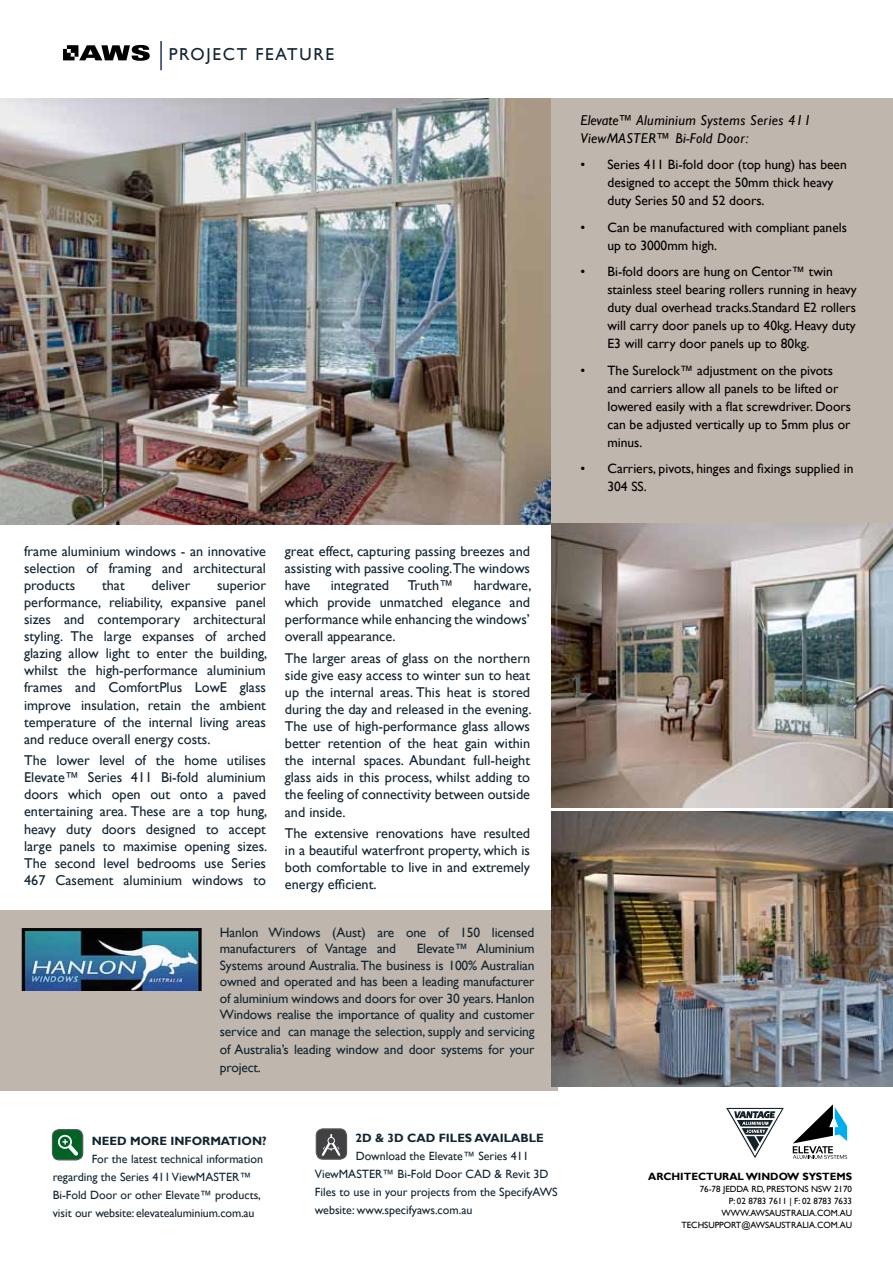
<style>
.page{position:relative;width:893px;height:1263px;background:#fff}
.page>*{position:absolute;margin:0;border:0;box-sizing:border-box;transform-origin:0 0}
.t1{font:17.25px "Gill Sans";color:#132531}
.t2{font:14.25px/17.1px "Gill Sans";color:#132531;text-align:justify}
.t3{font:italic 14.25px/18px "Gill Sans";letter-spacing:.025em;color:#000}
.t4{font:13.5px/18px "Gill Sans";color:#000}
.t5{font:13.5px/16.5px "Gill Sans";letter-spacing:-.01em;color:#132531}
.t6{font:12px/18px "Gill Sans";color:#132531}
.t7{font:700 12px "Gill Sans";color:#132531}
.t8{font:700 10.5px "Gill Sans";color:#000}
.t9{font:9px "Gill Sans";color:#000}
</style>
<div class="page">
<div style="left:0;top:910px;width:557px;height:180px;background:#bfb6ad"></div>
<svg style="left:63px;top:45px;width:87px;height:16px"></svg>
<hr style="left:160px;top:41px;width:2px;height:29px;background:#192c57">
<img style="left:0;top:98px;width:551px;height:426px">
<div style="left:551px;top:98px;width:342px;height:426px;background:#bfb6ad"></div>
<img style="left:551px;top:524px;width:342px;height:284px">
<div style="left:52px;top:1129px;width:31px;height:31px;background:#006225;border-radius:7px"></div>
<div style="left:52px;top:1129px;width:31px;height:31px;border:1px solid #58595b;border-radius:7px"></div>
<svg style="left:58px;top:1134px;width:20px;height:22px"></svg>
<div style="left:316px;top:1129px;width:31px;height:30px;background:#414042;border-radius:7px"></div>
<div style="left:316px;top:1128px;width:31px;height:32px;border:1px solid #58595b;border-radius:7px"></div>
<svg style="left:322px;top:1134px;width:18px;height:23px"></svg>
<div style="left:328px;top:1137px;width:7px;height:7px;border:1px solid #fff;border-radius:50%"></div>
<img style="left:551px;top:811px;width:342px;height:276px">
<svg style="left:793px;top:1104px;width:54px;height:55px"></svg>
<svg style="left:725px;top:1107px;width:59px;height:51px"></svg>
<img style="left:21px;top:928px;width:180px;height:62px">
<p class="t1" style="left:169px;top:44px;width:56px">PROJECT</p>
<p class="t1" style="left:255px;top:44px;width:12px">FEATURE</p>
<p class="t2" style="left:24px;top:542px;width:243px">frame aluminium windows - an innovative selection of framing and architectural products</p>
<p class="t2" style="left:102px;top:577px;width:24px">that</p>
<p class="t2" style="left:152px;top:577px;width:40px">deliver</p>
<p class="t2" style="left:24px;top:577px;width:245px;text-indent:193px">superior performance, reliability, expansive panel sizes and contemporary architectural styling. The large expanses of arched glazing allow light to enter the building, whilst the high-performance aluminium frames and ComfortPlus LowE glass improve insulation, retain the ambient temperature of the internal living areas and reduce overall energy costs.</p>
<p class="t2" style="left:24px;top:752px;width:245px">The lower level of the home utilises Elevate™ Series 411 Bi-fold aluminium doors which open out onto a paved entertaining area. These are a top hung, heavy duty doors designed to accept large panels to maximise opening sizes.<br>The second level bedrooms use Series 467 Casement aluminium windows to</p>
<p class="t2" style="left:285px;top:543px;width:247px">great effect, capturing passing breezes and assisting with passive cooling.The windows have</p>
<p class="t2" style="left:331px;top:577px;width:60px">integrated</p>
<p class="t2" style="left:408px;top:577px;width:47px">Truth™</p>
<p class="t2" style="left:285px;top:577px;width:248px;text-indent:189px">hardware, which provide unmatched elegance and performance while enhancing the windows’ overall appearance.</p>
<p class="t2" style="left:285px;top:649px;width:248px">The larger areas of glass on the northern side give easy access to winter sun to heat up the internal areas. This heat is stored during the day and released in the evening.<br>The use of high-performance glass allows better retention of the heat gain within the internal spaces. Abundant full-height glass aids in this process, whilst adding to the feeling of connectivity between outside and inside.</p>
<p class="t2" style="left:285px;top:825px;width:247px">The extensive renovations have resulted in a beautiful waterfront property, which is both comfortable to live in and extremely energy efficient.</p>
<p class="t5" style="left:220px;top:924px;width:316px">Hanlon Windows (Aust) are one of 150 licensed manufacturers of Vantage and</p>
<p class="t5" style="left:220px;top:941px;width:316px;text-align:justify;text-indent:197px">Elevate™ Aluminium Systems around Australia. The business is 100% Australian owned and operated and has been a leading manufacturer of aluminium windows and doors for over 30 years. Hanlon Windows realise the importance of quality and customer service and can manage the selection, supply and servicing</p>
<p class="t5" style="left:220px;top:1040px;width:316px;line-height:18px">of Australia’s leading window and door systems for your project.</p>
<p class="t7" style="left:92px;top:1134px;width:176px">NEED MORE INFORMATION?</p>
<p class="t6" style="left:53px;top:1150px;width:212px;text-indent:39px">For the latest technical information regarding the Series 411 ViewMASTER</p>
<p class="t6" style="left:53px;top:1168px;width:210px;text-indent:187px">™<br>Bi-Fold Door or other Elevate™ products, visit our website: elevatealuminium.com.au</p>
<p class="t7" style="left:356px;top:1131px;width:98px">2D &amp; 3D CAD FILES</p>
<p class="t7" style="left:474px;top:1131px;width:25px">AVAILA</p>
<p class="t7" style="left:521px;top:1131px;width:17px">BLE</p>
<p class="t6" style="left:356px;top:1147px;width:175px">Download the Elevate™ Series 411</p>
<p class="t6" style="left:315px;top:1165px;width:33px">ViewMASTER</p>
<p class="t6" style="left:382px;top:1165px;width:93px">™ Bi-Fold Door CAD</p>
<p class="t6" style="left:315px;top:1165px;width:234px;text-indent:180px">&amp; Revit 3D<br>Files to use in your projects from the SpecifyAWS website: www.specifyaws.com.au</p>
<p class="t3" style="left:580px;top:111px;width:232px">Elevate™ Aluminium Systems Series 411<br>ViewMASTER™ Bi-Fold Door:</p>
<p class="t4" style="left:607px;top:156px;width:241px;text-indent:-27px">• Series 411 Bi-fold door (top hung) has been designed to accept the 50mm thick heavy duty Series 50 and 52 doors.</p>
<p class="t4" style="left:607px;top:218px;width:241px;text-indent:-27px">• Can be manufactured with compliant panels up to 3000mm high.</p>
<p class="t4" style="left:607px;top:263px;width:251px;text-indent:-27px">• Bi-fold doors are hung on Centor™ twin stainless steel bearing rollers running in heavy duty dual overhead tracks.Standard E2 rollers will carry door panels up to 40kg. Heavy duty E3 will carry door panels up to 80kg.</p>
<p class="t4" style="left:607px;top:361px;width:245px;text-indent:-27px">• The Surelock™ adjustment on the pivots and carriers allow all panels to be lifted or lowered easily with a flat screwdriver. Doors can be adjusted vertically up to 5mm plus or minus.</p>
<p class="t4" style="left:607px;top:460px;width:247px;text-indent:-27px">• Carriers, pivots, hinges and fixings supplied in<br>304 SS.</p>
<p class="t8" style="left:648px;top:1170px;width:205px">ARCHITECTURAL WINDOW SYSTEMS</p>
<p class="t9" style="left:700px;top:1183px;width:33px">76-78 JEDDA</p>
<p class="t9" style="left:751px;top:1183px;width:26px">RD, PRESTONS</p>
<p class="t9" style="left:811px;top:1183px;width:8px">NSW</p>
<p class="t9" style="left:834px;top:1183px;width:19px">2170</p>
<p class="t9" style="left:729px;top:1195px;width:125px">P: 02 8783 7611 | F: 02 8783 7633</p>
<p class="t9" style="left:721px;top:1207px;width:11px">WWW</p>
<p class="t9" style="left:748px;top:1207px;width:9px">.AWSAUSTRA</p>
<p class="t9" style="left:802px;top:1207px;width:23px">LIA.COM</p>
<p class="t9" style="left:838px;top:1207px;width:9px">.AU</p>
<p class="t9" style="left:681px;top:1219px;width:7px">TECHSU</p>
<p class="t9" style="left:715px;top:1219px;width:16px">PPORT</p>
<p class="t9" style="left:741px;top:1219px;width:16px">@AWSAUSTRA</p>
<p class="t9" style="left:802px;top:1219px;width:23px">LIA.COM</p>
<p class="t9" style="left:838px;top:1219px;width:9px">.AU</p>
</div>
